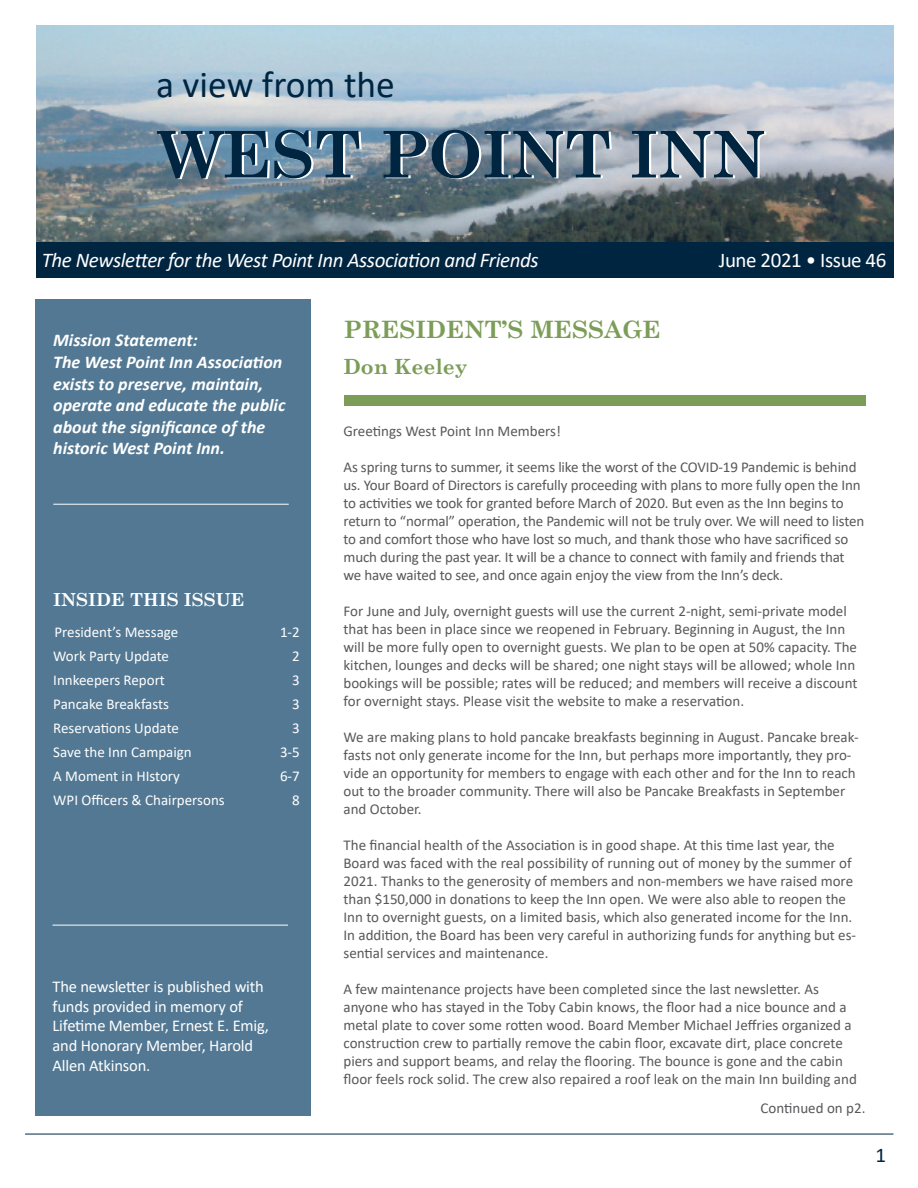
<style>
.page{position:relative;width:918px;height:1188px;background:#fff}
.page>*{position:absolute;margin:0;border:0;box-sizing:border-box;transform-origin:0 0}
.t1{font:700 64.5px "Century Schoolbook";color:#002541}
.t2{font:37.5px "Calibri";color:#002541}
.t3{font:700 24px "Century Schoolbook";color:#7c9d58}
.t4{font:italic 21px "Calibri";letter-spacing:-.02em;color:#fff}
.t5{font:21px "Calibri";letter-spacing:-.02em;color:#fff}
.t6{font:700 21px "Century Schoolbook";color:#7c9d58}
.t7{font:21px "Calibri";color:#002541}
.t8{font:italic 700 18px/21.6px "Calibri";color:#fff}
.t9{font:700 18px "Century Schoolbook";color:#fff}
.t10{font:16.5px/19.8px "Calibri";letter-spacing:-.01em;color:#fff}
.t11{font:15px/18px "Calibri";color:#57585a}
.t12{font:15px "Calibri";color:#fff}
</style>
<div class="page">
<img style="left:36px;top:25px;width:858px;height:217px">
<div style="left:36px;top:242px;width:858px;height:36px;background:#002541"></div>
<div style="left:344px;top:395px;width:522px;height:11px;background:#7c9d58"></div>
<div style="left:36px;top:299px;width:275px;height:817px;background:#527893"></div>
<hr style="left:53px;top:504px;width:236px;height:1px;background:#fff">
<hr style="left:53px;top:925px;width:235px;height:1px;background:#fff">
<hr style="left:25px;top:1134px;width:869px;height:1px;background:#002541">
<h2 class="t2" style="left:156px;top:58px;width:240px">a view from the</h2>
<h1 class="t1" style="left:159px;top:104px;width:608px">WEST POINT INN</h1>
<h3 class="t4" style="left:42px;top:245px;width:498px">The Newsletter for the West Point Inn Association and Friends</h3>
<h3 class="t5" style="left:719px;top:245px;width:169px">June 2021 • Issue 46</h3>
<p class="t8" style="left:53px;top:329px;width:234px">Mission Statement:<br>The West Point Inn Association exists to preserve, maintain, operate and educate the public about the significance of the historic West Point Inn.</p>
<p class="t9" style="left:53px;top:585px;width:193px">INSIDE THIS ISSUE</p>
<p class="t12" style="left:54px;top:621px;width:125px">President’s Message</p>
<p class="t12" style="left:280px;top:621px;width:21px">1-2</p>
<p class="t12" style="left:53px;top:645px;width:117px">Work Party Update</p>
<p class="t12" style="left:292px;top:645px;width:9px">2</p>
<p class="t12" style="left:53px;top:669px;width:113px">Innkeepers Report</p>
<p class="t12" style="left:292px;top:669px;width:9px">3</p>
<p class="t12" style="left:53px;top:693px;width:117px">Pancake Breakfasts</p>
<p class="t12" style="left:292px;top:693px;width:9px">3</p>
<p class="t12" style="left:53px;top:717px;width:127px">Reservations Update</p>
<p class="t12" style="left:292px;top:717px;width:9px">3</p>
<p class="t12" style="left:53px;top:741px;width:140px">Save the Inn Campaign</p>
<p class="t12" style="left:280px;top:741px;width:21px">3-5</p>
<p class="t12" style="left:53px;top:765px;width:128px">A Moment in HIstory</p>
<p class="t12" style="left:280px;top:765px;width:21px">6-7</p>
<p class="t12" style="left:53px;top:789px;width:173px">WPI Officers &amp; Chairpersons</p>
<p class="t12" style="left:292px;top:789px;width:9px">8</p>
<p class="t10" style="left:53px;top:976px;width:218px">The newsletter is published with funds provided in memory of<br>Lifetime Member, Ernest E. Emig, and Honorary Member, Harold<br>Allen Atkinson.</p>
<h3 class="t3" style="left:344px;top:311px;width:319px">PRESIDENT’S MESSAGE</h3>
<h3 class="t6" style="left:344px;top:350px;width:126px">Don Keeley</h3>
<p class="t11" style="left:344px;top:421px;width:219px">Greetings West Point Inn Members!</p>
<p class="t11" style="left:344px;top:457px;width:522px">As spring turns to summer, it seems like the worst of the COVID-19 Pandemic is behind us. Your Board of Directors is carefully proceeding with plans to more fully open the Inn to activities we took for granted before March of 2020. But even as the Inn begins to return to “normal” operation, the Pandemic will not be truly over. We will need to listen to and comfort those who have lost so much, and thank those who have sacrificed so much during the past year. It will be a chance to connect with family and friends that we have waited to see, and once again enjoy the view from the Inn’s deck.</p>
<p class="t11" style="left:344px;top:601px;width:516px">For June and July, overnight guests will use the current 2-night, semi-private model that has been in place since we reopened in February. Beginning in August, the Inn will be more fully open to overnight guests. We plan to be open at 50% capacity. The kitchen, lounges and decks will be shared; one night stays will be allowed; whole Inn bookings will be possible; rates will be reduced; and members will receive a discount for overnight stays. Please visit the website to make a reservation.</p>
<p class="t11" style="left:344px;top:727px;width:517px">We are making plans to hold pancake breakfasts beginning in August. Pancake break&shy;fasts not only generate income for the Inn, but perhaps more importantly, they pro&shy;vide an opportunity for members to engage with each other and for the Inn to reach out to the broader community. There will also be Pancake Breakfasts in September and October.</p>
<p class="t11" style="left:344px;top:835px;width:514px">The financial health of the Association is in good shape. At this time last year, the Board was faced with the real possibility of running out of money by the summer of 2021. Thanks to the generosity of members and non-members we have raised more than $150,000 in donations to keep the Inn open. We were also able to reopen the Inn to overnight guests, on a limited basis, which also generated income for the Inn.<br>In addition, the Board has been very careful in authorizing funds for anything but es&shy;sential services and maintenance.</p>
<p class="t11" style="left:344px;top:979px;width:515px">A few maintenance projects have been completed since the last newsletter. As anyone who has stayed in the Toby Cabin knows, the floor had a nice bounce and a metal plate to cover some rotten wood. Board Member Michael Jeffries organized a construction crew to partially remove the cabin floor, excavate dirt, place concrete piers and support beams, and relay the flooring. The bounce is gone and the cabin floor feels rock solid. The crew also repaired a roof leak on the main Inn building and</p>
<p class="t11" style="left:761px;top:1099px;width:106px">Continued on p2.</p>
<h3 class="t7" style="left:875px;top:1140px;width:12px">1</h3>
</div>
